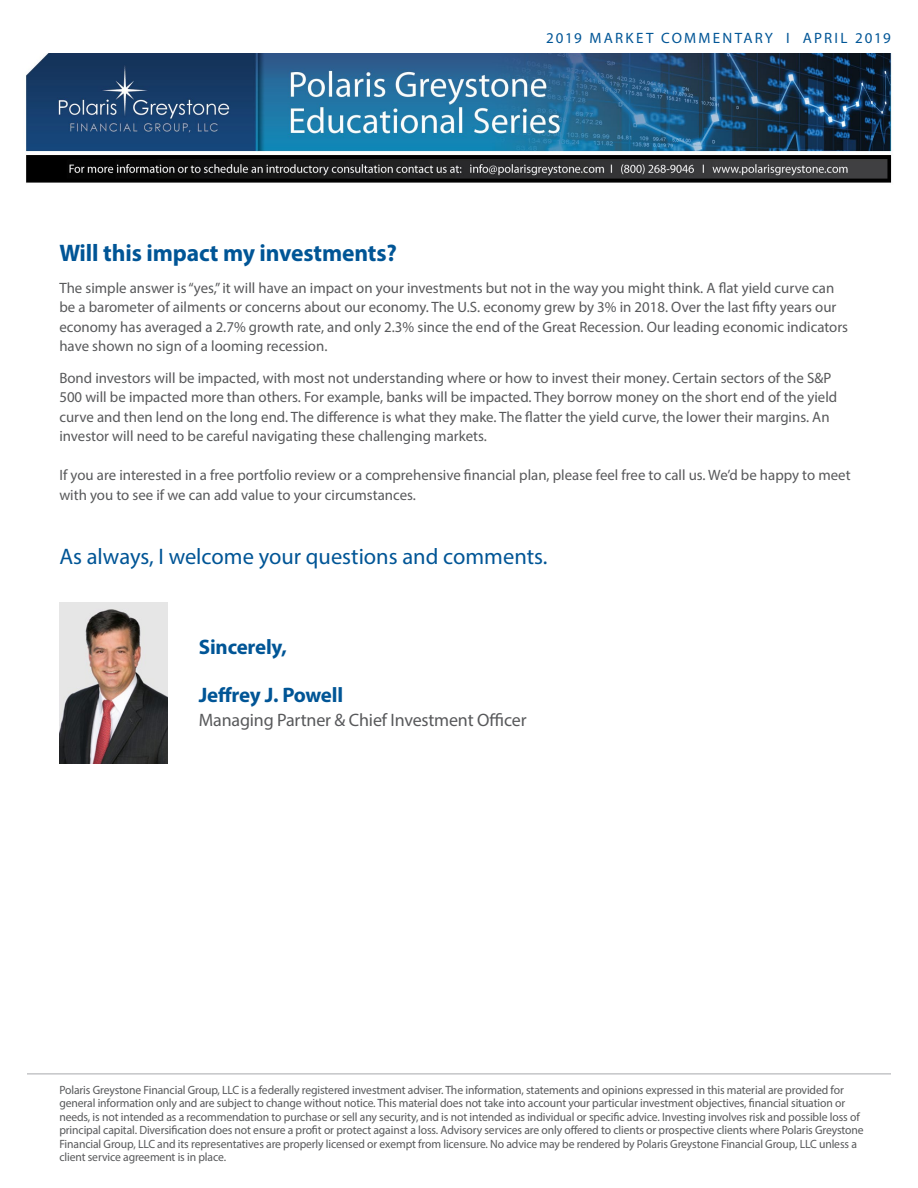
<style>
.page{position:relative;width:918px;height:1188px;background:#fff}
.page>*{position:absolute;margin:0;border:0;box-sizing:border-box;transform-origin:0 0}
.t1{font:700 24px "Myriad Pro";letter-spacing:-.005em;color:#005596}
.t2{font:22.5px "Myriad Pro";color:#005596}
.t3{font:700 21px "Myriad Pro";letter-spacing:-.01em;color:#005596}
.t4{font:18px "Myriad Pro";letter-spacing:-.01em;color:#58595b}
.t5{font:15px/19.5px "Myriad Pro";color:#58595b}
.t6{font:15px "Myriad Pro";letter-spacing:.145em;color:#005596}
.t7{font:12px/13.5px "Myriad Pro";letter-spacing:-.01em;color:#58595b}
</style>
<div class="page">
<img style="left:26px;top:53px;width:866px;height:130px">
<hr style="left:27px;top:1074px;width:864px;height:1px;background:#a7a9ac">
<img style="left:59px;top:602px;width:108px;height:162px">
<p class="t6" style="left:546px;top:28px;width:347px">2019 MARKET COMMENTARY I APRIL 2019</p>
<h1 class="t1" style="left:59px;top:237px;width:339px">Will this impact my investments?</h1>
<p class="t5" style="left:59px;top:277px;width:790px">The simple answer is “yes,” it will have an impact on your investments but not in the way you might think. A flat yield curve can be a barometer of ailments or concerns about our economy. The U.S. economy grew by 3% in 2018. Over the last fifty years our economy has averaged a 2.7% growth rate, and only 2.3% since the end of the Great Recession. Our leading economic indicators have shown no sign of a looming recession.</p>
<p class="t5" style="left:59px;top:367px;width:779px">Bond investors will be impacted, with most not understanding where or how to invest their money. Certain sectors of the S&amp;P 500 will be impacted more than others. For example, banks will be impacted. They borrow money on the short end of the yield curve and then lend on the long end. The difference is what they make. The flatter the yield curve, the lower their margins. An investor will need to be careful navigating these challenging markets.</p>
<p class="t5" style="left:59px;top:465px;width:793px">If you are interested in a free portfolio review or a comprehensive financial plan, please feel free to call us. We’d be happy to meet with you to see if we can add value to your circumstances.</p>
<h2 class="t2" style="left:59px;top:543px;width:490px">As always, I welcome your questions and comments.</h2>
<h3 class="t3" style="left:199px;top:633px;width:89px">Sincerely,</h3>
<h3 class="t3" style="left:199px;top:681px;width:146px">Jeffrey J. Powell</h3>
<p class="t4" style="left:199px;top:709px;width:329px">Managing Partner &amp; Chief Investment Officer</p>
<p class="t7" style="left:59px;top:1083px;width:806px">Polaris Greystone Financial Group, LLC is a federally registered investment adviser. The information, statements and opinions expressed in this material are provided for general information only and are subject to change without notice. This material does not take into account your particular investment objectives, financial situation or needs, is not intended as a recommendation to purchase or sell any security, and is not intended as individual or specific advice. Investing involves risk and possible loss of principal capital. Diversification does not ensure a profit or protect against a loss. Advisory services are only offered to clients or prospective clients where Polaris Greystone Financial Group, LLC and its representatives are properly licensed or exempt from licensure. No advice may be rendered by Polaris Greystone Financial Group, LLC unless a client service agreement is in place.</p>
</div>
